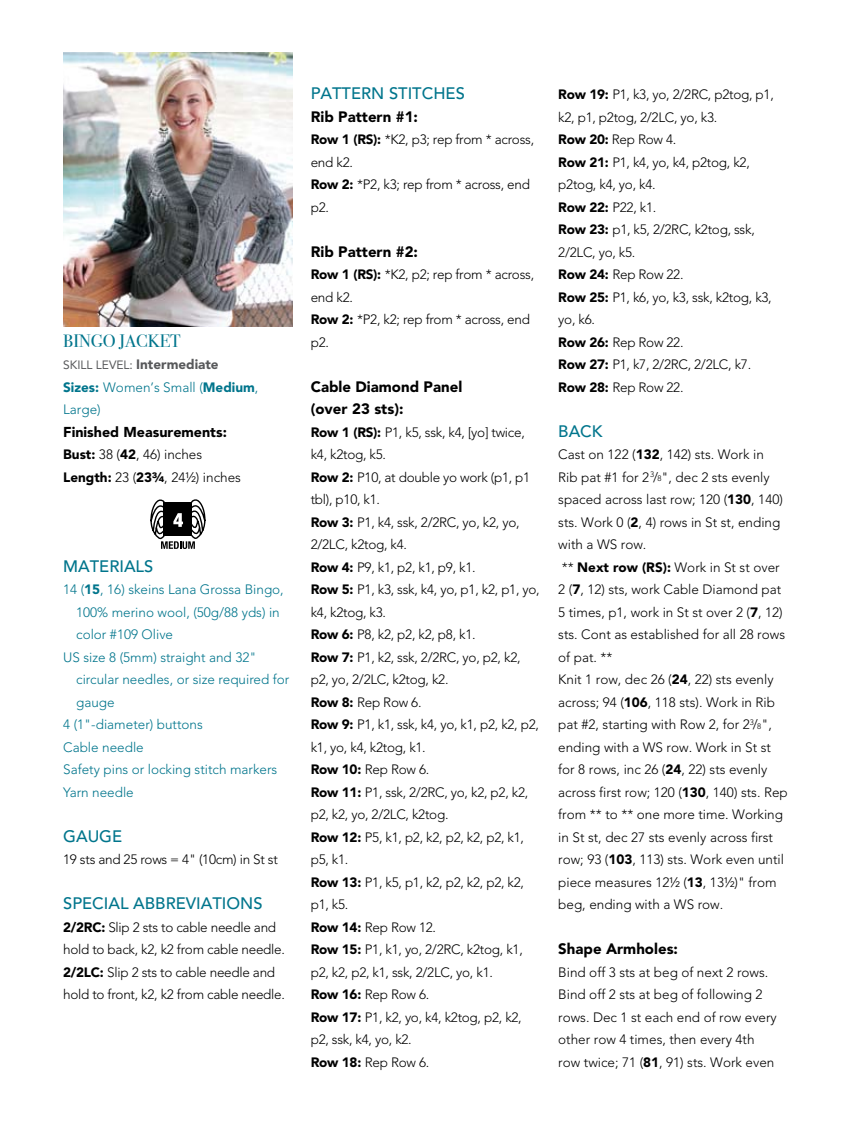
<style>
.page{position:relative;width:851px;height:1134px;background:#fff}
.page>*{position:absolute;margin:0;border:0;box-sizing:border-box;transform-origin:0 0}
.t1{font:18px "Bodoni Svty Two OSITCTT Book";color:#00758c}
.t2{font:500 16.5px "Avenir";color:#00758c}
.t3{font:900 15px/22.5px "Avenir";color:#000}
.t4{font:900 14.25px "Avenir";color:#000}
.t5{font:300 13.5px/22.5px "Avenir";letter-spacing:-.02em;color:#000}
.t6{font:300 13.5px/22.5px "Avenir";color:#000}
.t7{font:300 13.5px/22.5px "Avenir";color:#00758c}
.s1{font-weight:400;font-size:12px;color:#58595b}
.s2{font-weight:900;color:#58595b}
.s3{font-weight:900}
.s4{font-size:7.8px}
</style>
<div class="page">
<img style="left:63px;top:52px;width:230px;height:274px">
<svg style="left:150px;top:499px;width:55px;height:50px"></svg>
<h1 class="t1" style="left:63px;top:330px;width:119px">BINGO JACKET</h1>
<p class="t7" style="left:63px;top:353px;width:197px"><span class="s1">SKILL LEVEL:</span> <span class="s2">Intermediate<br></span><span class="s3">Sizes:</span> Women’s Small (<span class="s3">Medium</span>,<br>Large)</p>
<p class="t4" style="left:63px;top:423px;width:165px">Finished Measurements:</p>
<p class="t6" style="left:63px;top:443px;width:179px"><span class="s3">Bust:</span> 38 (<span class="s3">42</span>, 46) inches<br><span class="s3">Length:</span> 23 (<span class="s3">23¾</span>, 24½) inches</p>
<p class="t2" style="left:63px;top:556px;width:92px">MATERIALS</p>
<p class="t7" style="left:63px;top:578px;width:222px">14 (<span class="s3">15</span>, 16) skeins Lana Grossa Bingo,</p>
<p class="t7" style="left:76px;top:601px;width:205px">100% merino wool, (50g/88 yds) in</p>
<p class="t7" style="left:76px;top:623px;width:98px">color #109 Olive</p>
<p class="t7" style="left:63px;top:646px;width:195px">US size 8 (5mm) straight and 32"</p>
<p class="t7" style="left:76px;top:668px;width:215px">circular needles, or size required for</p>
<p class="t7" style="left:76px;top:691px;width:40px">gauge</p>
<p class="t7" style="left:63px;top:713px;width:141px">4 (1"-diameter) buttons</p>
<p class="t7" style="left:63px;top:736px;width:82px">Cable needle</p>
<p class="t7" style="left:63px;top:758px;width:216px">Safety pins or locking stitch markers</p>
<p class="t7" style="left:63px;top:781px;width:72px">Yarn needle</p>
<p class="t2" style="left:63px;top:826px;width:60px">GAUGE</p>
<p class="t5" style="left:63px;top:848px;width:216px">19 sts and 25 rows = 4" (10cm) in St st</p>
<p class="t2" style="left:63px;top:894px;width:50px">SPECIAL</p>
<p class="t2" style="left:133px;top:894px;width:71px">ABBREVIATI</p>
<p class="t2" style="left:226px;top:894px;width:36px">ONS</p>
<p class="t5" style="left:63px;top:916px;width:223px"><span class="s3">2/2RC:</span> Slip 2 sts to cable needle and hold to back, k2, k2 from cable needle.<br><span class="s3">2/2LC:</span> Slip 2 sts to cable needle and hold to front, k2, k2 from cable needle.</p>
<p class="t2" style="left:311px;top:84px;width:21px">PATTER</p>
<p class="t2" style="left:371px;top:84px;width:27px">N STIT</p>
<p class="t2" style="left:422px;top:84px;width:45px">CHES</p>
<p class="t3" style="left:311px;top:105px;width:109px">Rib Pattern #1:</p>
<p class="t5" style="left:311px;top:128px;width:225px"><span class="s3">Row 1 (RS):</span> *K2, p3; rep from * across, end k2.<br><span class="s3">Row 2:</span> *P2, k3; rep from * across, end p2.</p>
<p class="t3" style="left:311px;top:240px;width:109px">Rib Pattern #2:</p>
<p class="t5" style="left:311px;top:263px;width:225px"><span class="s3">Row 1 (RS):</span> *K2, p2; rep from * across, end k2.<br><span class="s3">Row 2:</span> *P2, k2; rep from * across, end p2.</p>
<p class="t3" style="left:311px;top:375px;width:153px">Cable Diamond Panel (over 23 sts):</p>
<p class="t5" style="left:311px;top:421px;width:230px"><span class="s3">Row 1 (RS):</span> P1, k5, ssk, k4, [yo] twice, k4, k2tog, k5.<br><span class="s3">Row 2:</span> P10, at double yo work (p1, p1 tbl), p10, k1.<br><span class="s3">Row 3:</span> P1, k4, ssk, 2/2RC, yo, k2, yo,<br>2/2LC, k2tog, k4.<br><span class="s3">Row 4:</span> P9, k1, p2, k1, p9, k1.<br><span class="s3">Row 5:</span> P1, k3, ssk, k4, yo, p1, k2, p1, yo, k4, k2tog, k3.<br><span class="s3">Row 6:</span> P8, k2, p2, k2, p8, k1.<br><span class="s3">Row 7:</span> P1, k2, ssk, 2/2RC, yo, p2, k2, p2, yo, 2/2LC, k2tog, k2.<br><span class="s3">Row 8:</span> Rep Row 6.<br><span class="s3">Row 9:</span> P1, k1, ssk, k4, yo, k1, p2, k2, p2, k1, yo, k4, k2tog, k1.<br><span class="s3">Row 10:</span> Rep Row 6.<br><span class="s3">Row 11:</span> P1, ssk, 2/2RC, yo, k2, p2, k2, p2, k2, yo, 2/2LC, k2tog.<br><span class="s3">Row 12:</span> P5, k1, p2, k2, p2, k2, p2, k1, p5, k1.<br><span class="s3">Row 13:</span> P1, k5, p1, k2, p2, k2, p2, k2, p1, k5.<br><span class="s3">Row 14:</span> Rep Row 12.<br><span class="s3">Row 15:</span> P1, k1, yo, 2/2RC, k2tog, k1, p2, k2, p2, k1, ssk, 2/2LC, yo, k1.<br><span class="s3">Row 16:</span> Rep Row 6.<br><span class="s3">Row 17:</span> P1, k2, yo, k4, k2tog, p2, k2, p2, ssk, k4, yo, k2.<br><span class="s3">Row 18:</span> Rep Row 6.</p>
<p class="t5" style="left:558px;top:83px;width:217px"><span class="s3">Row 19:</span> P1, k3, yo, 2/2RC, p2tog, p1, k2, p1, p2tog, 2/2LC, yo, k3.<br><span class="s3">Row 20:</span> Rep Row 4.<br><span class="s3">Row 21:</span> P1, k4, yo, k4, p2tog, k2, p2tog, k4, yo, k4.<br><span class="s3">Row 22:</span> P22, k1.<br><span class="s3">Row 23:</span> p1, k5, 2/2RC, k2tog, ssk,<br>2/2LC, yo, k5.<br><span class="s3">Row 24:</span> Rep Row 22.<br><span class="s3">Row 25:</span> P1, k6, yo, k3, ssk, k2tog, k3, yo, k6.<br><span class="s3">Row 26:</span> Rep Row 22.<br><span class="s3">Row 27:</span> P1, k7, 2/2RC, 2/2LC, k7.<br><span class="s3">Row 28:</span> Rep Row 22.</p>
<p class="t2" style="left:558px;top:421px;width:46px">BACK</p>
<p class="t6" style="left:558px;top:443px;width:231px">Cast on 122 (<span class="s3">132</span>, 142) sts. Work in<br>Rib pat #1 for 2<sup>3</sup>/<span class="s4">8</span>", dec 2 sts evenly spaced across last row; 120 (<span class="s3">130</span>, 140) sts. Work 0 (<span class="s3">2</span>, 4) rows in St st, ending with a WS row.<br>** <span class="s3">Next row (RS):</span> Work in St st over<br>2 (<span class="s3">7</span>, 12) sts, work Cable Diamond pat 5 times, p1, work in St st over 2 (<span class="s3">7</span>, 12) sts. Cont as established for all 28 rows of pat. **<br>Knit 1 row, dec 26 (<span class="s3">24</span>, 22) sts evenly across; 94 (<span class="s3">106</span>, 118 sts). Work in Rib pat #2, starting with Row 2, for 2<sup>3</sup>/<span class="s4">8</span>", ending with a WS row. Work in St st for 8 rows, inc 26 (<span class="s3">24</span>, 22) sts evenly across first row; 120 (<span class="s3">130</span>, 140) sts. Rep from ** to ** one more time. Working in St st, dec 27 sts evenly across first row; 93 (<span class="s3">103</span>, 113) sts. Work even until piece measures 12½ (<span class="s3">13</span>, 13½)" from beg, ending with a WS row.</p>
<p class="t3" style="left:558px;top:937px;width:121px">Shape Armholes:</p>
<p class="t6" style="left:558px;top:961px;width:220px">Bind off 3 sts at beg of next 2 rows.<br>Bind off 2 sts at beg of following 2 rows. Dec 1 st each end of row every other row 4 times, then every 4th row twice; 71 (<span class="s3">81</span>, 91) sts. Work even</p>
</div>
